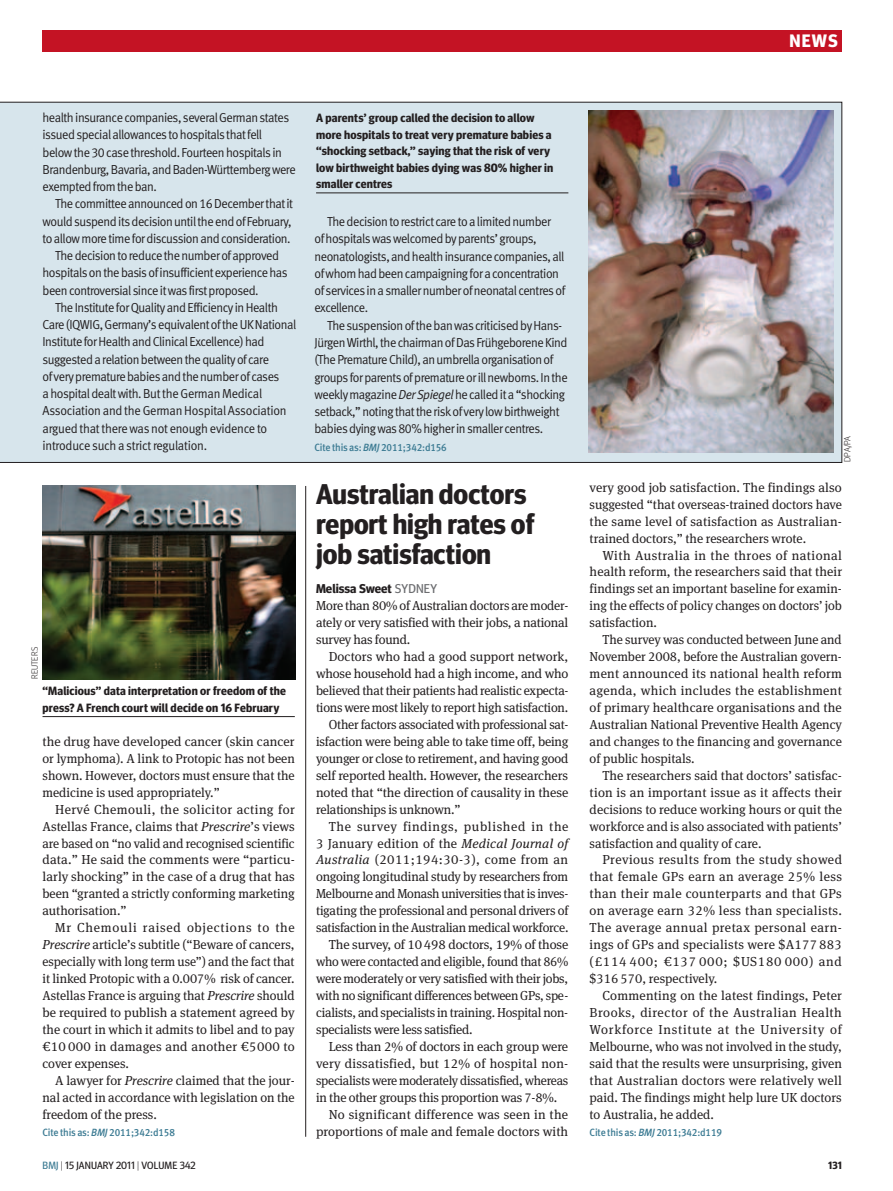
<style>
.page{position:relative;width:893px;height:1191px;background:#fff}
.page>*{position:absolute;margin:0;border:0;box-sizing:border-box;transform-origin:0 0}
.news_head_19bold{font:700 28.5px/30px "Meta Headline OT";color:#231f20}
.t1{font:700 18px "Meta Headline OT";color:#fff}
.news_body_3colm_ind{font:13.05px/17px "Meta Serif Pro";color:#231f20;text-align:justify}
.news_BOX_sans_text{font:13.05px/17.2px "Meta Normal LF";letter-spacing:-.035em;color:#231f20;scale:.95 1}
.news_body_3colm{font:13.05px/17px "Meta Serif Pro";letter-spacing:-.015em;color:#231f20;text-align:justify}
.news_byline_author{font:700 12.75px "Meta Headline OT";color:#231f20}
.picture_caption{font:700 12px/16.5px "Meta Headline OT";letter-spacing:.015em;color:#231f20}
.citation{font:10.5px "Meta Medium LF";letter-spacing:-.015em;color:#3c7b93;scale:.95 1}
.t2{font:10.5px "Meta Headline OT";letter-spacing:.01em;color:#231f20}
.t3{font:700 10.5px "Meta Headline OT";color:#231f20}
.t4{font:300 9px "Meta Headline OT";letter-spacing:.015em;color:#231f20}
.s1{font-style:italic}
.s2{font-weight:400;color:#6c6d70}
.s3{color:#3c7b93}
.s4{font-weight:300}
</style>
<div class="page">
<div style="left:0;top:102px;width:842px;height:360px;background:#d7e5ec"></div>
<div style="left:43px;top:30px;width:799px;height:21px;background:#c41324"></div>
<hr style="left:305px;top:486px;width:1px;height:650px;background:#231f20">
<img style="left:589px;top:111px;width:245px;height:341px">
<img style="left:43px;top:486px;width:252px;height:193px">
<hr style="left:316px;top:193px;width:252px;height:1px;background:#231f20">
<hr style="left:43px;top:716px;width:252px;height:1px;background:#231f20">
<p class="t1" style="left:789px;top:30px;width:50px">NEWS</p>
<p class="news_BOX_sans_text" style="left:43px;top:109px;width:268px">health insurance companies, several German states issued special allowances to hospitals that fell<br>below the 30 case threshold. Fourteen hospitals in Brandenburg, Bavaria, and Baden-Württemberg were exempted from the ban.</p>
<p class="news_BOX_sans_text" style="left:43px;top:195px;width:265px;text-align:justify;text-indent:13px">The committee announced on 16 December that it would suspend its decision until the end of February, to allow more time for discussion and consideration.</p>
<p class="news_BOX_sans_text" style="left:43px;top:247px;width:259px;text-indent:13px">The decision to reduce the number of approved hospitals on the basis of insufficient experience has been controversial since it was first proposed.</p>
<p class="news_BOX_sans_text" style="left:43px;top:298px;width:269px;text-indent:13px">The Institute for Quality and Efficiency in Health Care (IQWIG, Germany’s equivalent of the UK National Institute for Health and Clinical Excellence) had suggested a relation between the quality of care<br>of very premature babies and the number of cases<br>a hospital dealt with. But the German Medical Association and the German Hospital Association argued that there was not enough evidence to introduce such a strict regulation.</p>
<p class="t4" style="left:29px;top:679px;width:34px;rotate:-90deg">REUTERS</p>
<p class="picture_caption" style="left:43px;top:682px;width:245px;line-height:17px">“Malicious” data interpretation or freedom of the press? A French court will decide on 16 February</p>
<p class="news_body_3colm_ind" style="left:43px;top:732px;width:254px">the drug have developed cancer (skin cancer or lymphoma). A link to Protopic has not been shown. However, doctors must ensure that the medicine is used appropriately.”</p>
<p class="news_body_3colm_ind" style="left:43px;top:800px;width:254px;text-indent:13px">Hervé Chemouli, the solicitor acting for Astellas France, claims that <span class="s1">Prescrire</span>’s views are based on “no valid and recognised scientific data.” He said the comments were “particu&shy;larly shocking” in the case of a drug that has been “granted a strictly conforming marketing authorisation.”</p>
<p class="news_body_3colm_ind" style="left:43px;top:918px;width:254px;text-indent:13px">Mr Chemouli raised objections to the <span class="s1">Pr-escrire</span> article’s subtitle (“Beware of cancers, especially with long term use”) and the fact that it linked Protopic with a 0.007% risk of cancer.<br>Astellas France is arguing that <span class="s1">Prescrire</span> should be required to publish a statement agreed by the court in which it admits to libel and to pay €10 000 in damages and another €5000 to cover expenses.</p>
<p class="news_body_3colm_ind" style="left:43px;top:1071px;width:254px;text-indent:13px">A lawyer for <span class="s1">Prescrire</span> claimed that the jour&shy;nal acted in accordance with legislation on the freedom of the press.</p>
<p class="citation" style="left:43px;top:1125px;width:141px">Cite this as: <span class="s1">BMJ</span> 2011;342:d158</p>
<p class="picture_caption" style="left:316px;top:110px;width:239px">A parents’ group called the decision to allow more hospitals to treat very premature babies a “shocking setback,” saying that the risk of very low birthweight babies dying was 80% higher in smaller centres</p>
<p class="news_BOX_sans_text" style="left:314px;top:213px;width:266px;text-indent:13px">The decision to restrict care to a limited number<br>of hospitals was welcomed by parents’ groups, neonatologists, and health insurance companies, all of whom had been campaigning for a concentration of services in a smaller number of neonatal centres of excellence.</p>
<p class="news_BOX_sans_text" style="left:314px;top:316px;width:268px;text-indent:13px">The suspension of the ban was criticised by Hans-Jürgen Wirthl, the chairman of Das Frühgeborene Kind (The Premature Child), an umbrella organisation of groups for parents of premature or ill newborns. In the weekly magazine <span class="s1">Der Spiegel</span> he called it a “shocking setback,” noting that the risk of very low birthweight babies dying was 80% higher in smaller centres.</p>
<p class="citation" style="left:314px;top:441px;width:141px">Cite this as: <span class="s1">BMJ</span> 2011;342:d156</p>
<p class="t4" style="left:842px;top:462px;width:27px;rotate:-90deg">DPA/PA</p>
<p class="news_head_19bold" style="left:316px;top:479px;width:220px">Australian doctors report high rates of job satisfaction</p>
<p class="news_body_3colm_ind" style="left:590px;top:478px;width:254px">very good job satisfaction. The findings also suggested “that overseas-trained doctors have the same level of satisfaction as Australian&shy;trained doctors,” the researchers wrote.</p>
<p class="news_body_3colm_ind" style="left:590px;top:546px;width:254px;text-indent:13px">With Australia in the throes of national health reform, the researchers said that their findings set an important baseline for examin&shy;ing the effects of policy changes on doctors’ job satisfaction.</p>
<p class="news_body_3colm_ind" style="left:590px;top:630px;width:254px;text-indent:13px">The survey was conducted between June and November 2008, before the Australian govern&shy;ment announced its national health reform agenda, which includes the establishment of primary healthcare organisations and the Australian National Preventive Health Agency and changes to the financing and governance of public hospitals.</p>
<p class="news_body_3colm_ind" style="left:590px;top:766px;width:254px;text-indent:13px">The researchers said that doctors’ satisfac&shy;tion is an important issue as it affects their decisions to reduce working hours or quit the workforce and is also associated with patients’ satisfaction and quality of care.</p>
<p class="news_body_3colm_ind" style="left:590px;top:850px;width:254px;text-indent:13px">Previous results from the study showed that female GPs earn an average 25% less than their male counterparts and that GPs on average earn 32% less than specialists.<br>The average annual pretax personal earn&shy;ings of GPs and specialists were $A177 883 (£114 400; €137 000; $US180 000) and $316570, respectively.</p>
<p class="news_body_3colm_ind" style="left:590px;top:986px;width:254px;text-indent:13px">Commenting on the latest findings, Peter Brooks, director of the Australian Health Workforce Institute at the University of Melbourne, who was not involved in the study, said that the results were unsurprising, given that Australian doctors were relatively well paid. The findings might help lure UK doctors to Australia, he added.</p>
<p class="citation" style="left:590px;top:1125px;width:141px">Cite this as: <span class="s1">BMJ</span> 2011;342:d119</p>
<p class="news_byline_author" style="left:316px;top:581px;width:123px">Melissa Sweet <span class="s2">SYDNEY</span></p>
<p class="news_body_3colm" style="left:316px;top:596px;width:254px">More than 80% of Australian doctors are moder&shy;ately or very satisfied with their jobs, a national survey has found.</p>
<p class="news_body_3colm_ind" style="left:316px;top:647px;width:254px;text-indent:13px">Doctors who had a good support network, whose household had a high income, and who believed that their patients had realistic expecta&shy;tions were most likely to report high satisfaction.</p>
<p class="news_body_3colm_ind" style="left:316px;top:715px;width:254px;text-indent:13px">Other factors associated with professional sat&shy;isfaction were being able to take time off, being younger or close to retirement, and having good self reported health. However, the researchers noted that “the direction of causality in these relationships is unknown.”</p>
<p class="news_body_3colm_ind" style="left:316px;top:817px;width:254px;text-indent:13px">The survey findings, published in the 3 January edition of the <span class="s1">Medical Journal of Australia</span> (2011;194:30-3), come from an ongoing longitudinal study by researchers from Melbourne and Monash universities that is inves&shy;tigating the professional and personal drivers of satisfaction in the Australian medical workforce.</p>
<p class="news_body_3colm_ind" style="left:316px;top:935px;width:254px;text-indent:13px">The survey, of 10498 doctors, 19% of those who were contacted and eligible, found that 86% were moderately or very satisfied with their jobs, with no significant differences between GPs, spe&shy;cialists, and specialists in training. Hospital non&shy;specialists were less satisfied.</p>
<p class="news_body_3colm_ind" style="left:316px;top:1037px;width:254px;text-indent:13px">Less than 2% of doctors in each group were very dissatisfied, but 12% of hospital non&shy;specialists were moderately dissatisfied, whereas in the other groups this proportion was 7-8%.</p>
<p class="news_body_3colm_ind" style="left:316px;top:1104px;width:254px;text-align:right">No significant difference was seen in the proportions of male and female doctors with</p>
<p class="t2" style="left:43px;top:1159px;width:155px"><span class="s3">BMJ</span> <span class="s4">|</span> 15 JANUARY 2011 <span class="s4">|</span> VOLUME 342</p>
<p class="t3" style="left:828px;top:1159px;width:15px">131</p>
</div>
